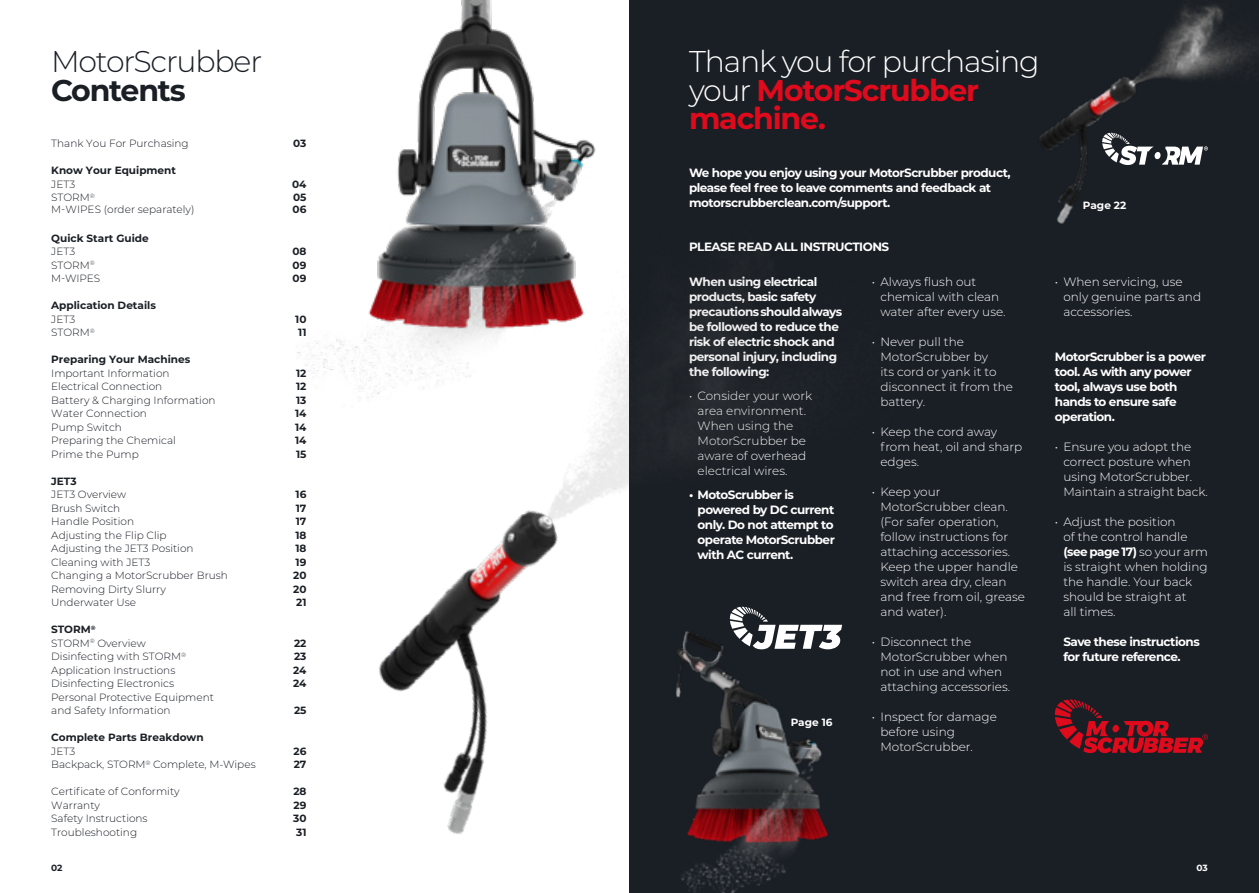
<style>
.page{position:relative;width:1259px;height:893px;background:#fff}
.page>*{position:absolute;margin:0;border:0;box-sizing:border-box;transform-origin:0 0}
.t1{font:300 30px/28.5px "Montserrat";letter-spacing:-.04em;color:#fff}
.t2{font:300 30px "Montserrat";letter-spacing:-.04em;color:#1a1f25}
.t3{font:700 30px "Montserrat";letter-spacing:-.04em;color:#1a1f25}
.t4{font:300 12px/15px "Montserrat";color:#fff}
.t5{font:700 12px/15px "Montserrat";letter-spacing:-.04em;color:#fff}
.t6{font:300 10.5px/13.5px "Montserrat";color:#1a1f25}
.t7{font:700 10.5px "Montserrat";color:#1a1f25}
.t8{font:700 10.5px "Montserrat";color:#fff}
.t9{font:700 9px "Montserrat";color:#1a1f25}
.t10{font:700 9px "Montserrat";color:#fff}
.s1{font-weight:700}
.s2{font-weight:700;color:#df0a1c}
</style>
<div class="page">
<div style="left:629px;top:0;width:630px;height:893px;background:#1a1f25"></div>
<svg style="left:1054px;top:699px;width:154px;height:54px"></svg>
<img style="left:1040px;top:5px;width:219px;height:219px">
<img style="left:681px;top:876px;width:90px;height:17px">
<img style="left:379px;top:298px;width:452px;height:578px">
<img style="left:397px;top:0;width:248px;height:375px">
<img style="left:297px;top:193px;width:283px;height:228px">
<svg style="left:1102px;top:133px;width:106px;height:32px"></svg>
<svg style="left:729px;top:607px;width:113px;height:42px"></svg>
<h1 class="t2" style="left:51px;top:41px;width:213px">MotorScrubber</h1>
<h1 class="t3" style="left:51px;top:68px;width:136px">Contents</h1>
<p class="t6" style="left:51px;top:137px;width:139px">Thank You For Purchasing</p>
<p class="t7" style="left:293px;top:136px;width:15px">03</p>
<p class="t7" style="left:51px;top:163px;width:126px">Know Your Equipment</p>
<p class="t6" style="left:51px;top:177px;width:25px">JET3</p>
<p class="t7" style="left:292px;top:177px;width:16px">04</p>
<p class="t6" style="left:51px;top:191px;width:45px">STORM<sup>®</sup></p>
<p class="t7" style="left:293px;top:190px;width:15px">05</p>
<p class="t6" style="left:51px;top:203px;width:145px">M-WIPES (order separately)</p>
<p class="t7" style="left:293px;top:202px;width:15px">06</p>
<p class="t7" style="left:51px;top:231px;width:99px">Quick Start Guide</p>
<p class="t6" style="left:51px;top:245px;width:25px">JET3</p>
<p class="t7" style="left:292px;top:244px;width:16px">08</p>
<p class="t6" style="left:51px;top:258px;width:45px">STORM<sup>®</sup></p>
<p class="t7" style="left:293px;top:258px;width:15px">09</p>
<p class="t6" style="left:51px;top:272px;width:51px">M-WIPES</p>
<p class="t7" style="left:293px;top:271px;width:15px">09</p>
<p class="t7" style="left:51px;top:298px;width:106px">Application Details</p>
<p class="t6" style="left:51px;top:312px;width:25px">JET3</p>
<p class="t7" style="left:295px;top:312px;width:13px">10</p>
<p class="t6" style="left:51px;top:326px;width:45px">STORM<sup>®</sup></p>
<p class="t7" style="left:298px;top:325px;width:10px">11</p>
<p class="t7" style="left:51px;top:352px;width:141px">Preparing Your Machines</p>
<p class="t6" style="left:51px;top:366px;width:120px">Important Information</p>
<p class="t7" style="left:296px;top:366px;width:12px">12</p>
<p class="t6" style="left:51px;top:380px;width:113px">Electrical Connection</p>
<p class="t7" style="left:296px;top:379px;width:12px">12</p>
<p class="t6" style="left:51px;top:393px;width:166px">Battery &amp; Charging Information</p>
<p class="t7" style="left:296px;top:393px;width:12px">13</p>
<p class="t6" style="left:51px;top:407px;width:97px">Water Connection</p>
<p class="t7" style="left:295px;top:406px;width:13px">14</p>
<p class="t6" style="left:51px;top:420px;width:72px">Pump Switch</p>
<p class="t7" style="left:295px;top:420px;width:13px">14</p>
<p class="t6" style="left:51px;top:434px;width:126px">Preparing the Chemical</p>
<p class="t7" style="left:295px;top:433px;width:13px">14</p>
<p class="t6" style="left:51px;top:447px;width:89px">Prime the Pump</p>
<p class="t7" style="left:296px;top:447px;width:12px">15</p>
<p class="t7" style="left:51px;top:474px;width:27px">JET3</p>
<p class="t6" style="left:51px;top:488px;width:76px">JET3 Overview</p>
<p class="t7" style="left:296px;top:487px;width:12px">16</p>
<p class="t6" style="left:51px;top:501px;width:71px">Brush Switch</p>
<p class="t7" style="left:296px;top:501px;width:12px">17</p>
<p class="t6" style="left:51px;top:515px;width:84px">Handle Position</p>
<p class="t7" style="left:296px;top:514px;width:12px">17</p>
<p class="t6" style="left:51px;top:528px;width:117px">Adjusting the Flip Clip</p>
<p class="t7" style="left:295px;top:528px;width:13px">18</p>
<p class="t6" style="left:51px;top:542px;width:144px">Adjusting the JET3 Position</p>
<p class="t7" style="left:295px;top:541px;width:13px">18</p>
<p class="t6" style="left:51px;top:555px;width:101px">Cleaning with JET3</p>
<p class="t7" style="left:296px;top:555px;width:12px">19</p>
<p class="t6" style="left:51px;top:569px;width:178px">Changing a MotorScrubber Brush</p>
<p class="t7" style="left:293px;top:568px;width:15px">20</p>
<p class="t6" style="left:51px;top:582px;width:116px">Removing Dirty Slurry</p>
<p class="t7" style="left:293px;top:582px;width:15px">20</p>
<p class="t6" style="left:51px;top:596px;width:86px">Underwater Use</p>
<p class="t7" style="left:296px;top:595px;width:12px">21</p>
<p class="t6" style="left:51px;top:623px;width:96px"><span class="s1">STORM</span><sup>®<br></sup>STORM<sup>®</sup> Overview</p>
<p class="t7" style="left:294px;top:636px;width:14px">22</p>
<p class="t6" style="left:51px;top:650px;width:136px">Disinfecting with STORM<sup>®</sup></p>
<p class="t7" style="left:294px;top:649px;width:14px">23</p>
<p class="t6" style="left:51px;top:663px;width:126px">Application Instructions</p>
<p class="t7" style="left:293px;top:663px;width:15px">24</p>
<p class="t6" style="left:51px;top:677px;width:124px">Disinfecting Electronics</p>
<p class="t7" style="left:293px;top:676px;width:15px">24</p>
<p class="t6" style="left:51px;top:690px;width:164px">Personal Protective Equipment and Safety Information</p>
<p class="t7" style="left:294px;top:703px;width:14px">25</p>
<p class="t7" style="left:51px;top:730px;width:154px">Complete Parts Breakdown</p>
<p class="t6" style="left:51px;top:744px;width:25px">JET3</p>
<p class="t7" style="left:293px;top:744px;width:14px">26</p>
<p class="t6" style="left:51px;top:758px;width:206px">Backpack, STORM<sup>®</sup> Complete, M-Wipes</p>
<p class="t7" style="left:294px;top:757px;width:14px">27</p>
<p class="t6" style="left:51px;top:785px;width:130px">Certificate of Conformity</p>
<p class="t7" style="left:293px;top:784px;width:15px">28</p>
<p class="t6" style="left:51px;top:798px;width:50px">Warranty</p>
<p class="t7" style="left:293px;top:798px;width:14px">29</p>
<p class="t6" style="left:51px;top:812px;width:98px">Safety Instructions</p>
<p class="t7" style="left:293px;top:811px;width:15px">30</p>
<p class="t6" style="left:51px;top:825px;width:87px">Troubleshooting</p>
<p class="t7" style="left:296px;top:825px;width:12px">31</p>
<h1 class="t1" style="left:689px;top:46px;width:352px">Thank you for purchasing your <span class="s2">MotorScrubber machine.</span></h1>
<p class="t5" style="left:689px;top:164px;width:323px">We hope you enjoy using your MotorScrubber product, please feel free to leave comments and feedback at motorscrubberclean.com/support.</p>
<p class="t5" style="left:689px;top:239px;width:202px">PLEASE READ ALL INSTRUCTIONS</p>
<p class="t5" style="left:689px;top:273px;width:155px">When using electrical products, basic safety precautions should always be followed to reduce the risk of electric shock and personal injury, including the following:</p>
<p class="t4" style="left:697px;top:387px;width:116px;text-indent:-9px">• Consider your work area environment.<br>When using the<br>MotorScrubber be aware of overhead electrical wires.</p>
<p class="t5" style="left:697px;top:486px;width:139px;text-indent:-9px">• MotoScrubber is powered by DC current only. Do not attempt to operate MotorScrubber with AC current.</p>
<p class="t8" style="left:790px;top:715px;width:43px">Page 16</p>
<p class="t4" style="left:880px;top:273px;width:127px;text-indent:-9px">• Always flush out chemical with clean water after every use.</p>
<p class="t4" style="left:880px;top:333px;width:134px;text-indent:-9px">• Never pull the<br>MotorScrubber by<br>its cord or yank it to disconnect it from the battery.</p>
<p class="t4" style="left:880px;top:423px;width:143px;text-indent:-9px">• Keep the cord away from heat, oil and sharp edges.</p>
<p class="t4" style="left:880px;top:483px;width:146px;text-indent:-9px">• Keep your<br>MotorScrubber clean. (For safer operation, follow instructions for attaching accessories.<br>Keep the upper handle switch area dry, clean and free from oil, grease and water).</p>
<p class="t4" style="left:880px;top:633px;width:131px;text-indent:-9px">• Disconnect the<br>MotorScrubber when not in use and when attaching accessories.</p>
<p class="t4" style="left:880px;top:708px;width:118px;text-indent:-9px">• Inspect for damage before using<br>MotorScrubber.</p>
<p class="t8" style="left:1083px;top:198px;width:45px">Page 22</p>
<p class="t4" style="left:1063px;top:273px;width:139px;text-indent:-9px">• When servicing, use only genuine parts and accessories.</p>
<p class="t5" style="left:1055px;top:348px;width:153px">MotorScrubber is a power tool. As with any power tool, always use both hands to ensure safe operation.</p>
<p class="t4" style="left:1063px;top:438px;width:146px;text-indent:-9px">• Ensure you adopt the correct posture when using MotorScrubber.<br>Maintain a straight back.</p>
<p class="t4" style="left:1063px;top:513px;width:146px;text-indent:-9px">• Adjust the position<br>of the control handle <span class="s1">(see page 17)</span> so your arm is straight when holding the handle. Your back should be straight at<br>all times.</p>
<p class="t5" style="left:1063px;top:633px;width:138px">Save these instructions for future reference.</p>
<p class="t9" style="left:51px;top:861px;width:13px">02</p>
<p class="t10" style="left:1196px;top:861px;width:13px">03</p>
</div>
